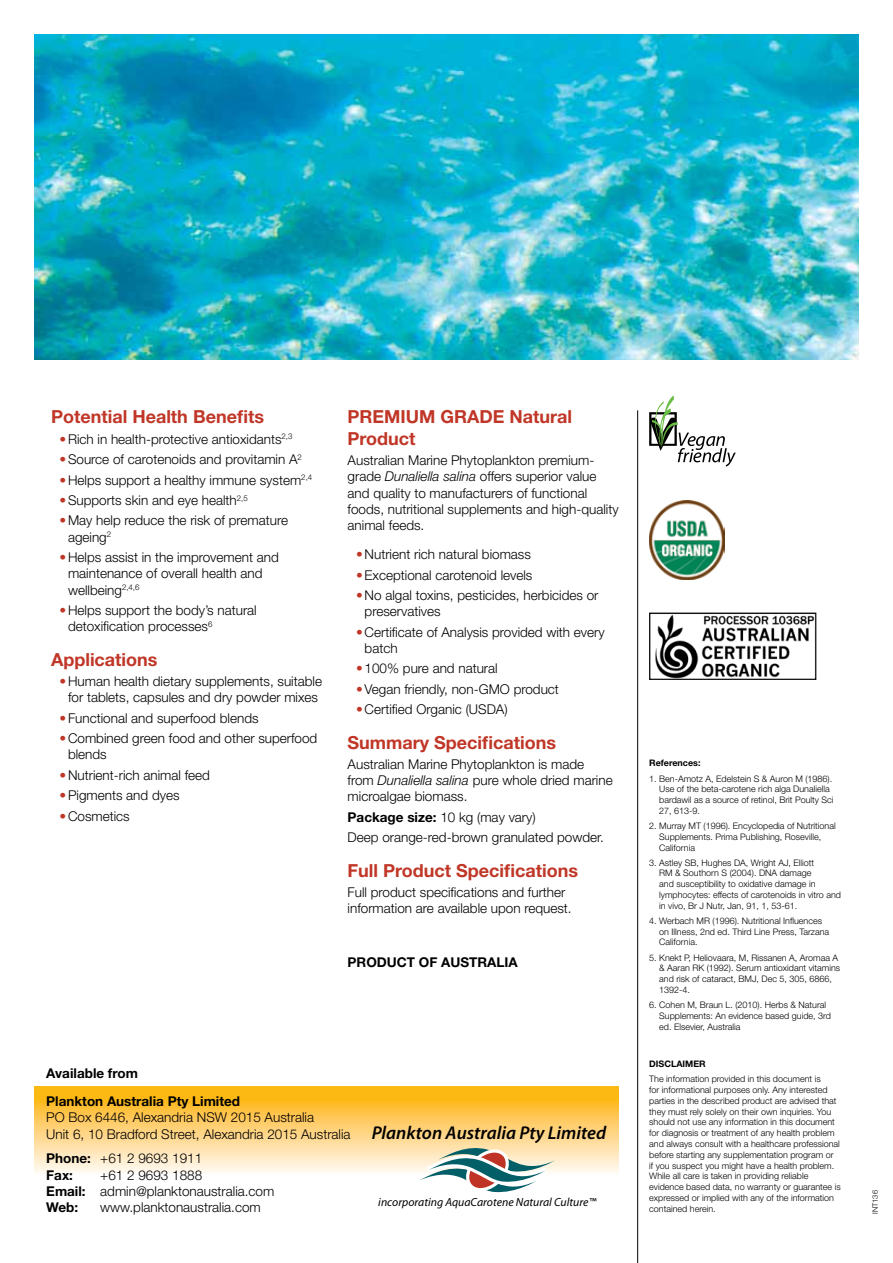
<style>
.page{position:relative;width:893px;height:1263px;background:#fff}
.page>*{position:absolute;margin:0;border:0;box-sizing:border-box;transform-origin:0 0}
.t1{font:italic 600 18.6px "Myriad Pro";color:#000}
.t2{font:700 18px/21.6px "Helvetica Neue LT Std";color:#c03627}
.t3{font:300 13.5px/16.2px "Helvetica Neue LT Std";color:#000}
.t4{font:700 13.5px/28px "Helvetica Neue LT Std";color:#000}
.t5{font:italic 11.7px "Myriad Pro";color:#000}
.t6{font:300 9px/10.8px "Helvetica Neue LT Std";color:#000}
.t7{font:700 9px "Helvetica Neue LT Std";color:#000}
.t8{font:300 7.5px "Helvetica Neue LT Std";color:#000}
.s1{color:#c03627}
.s2{font-style:italic}
.s3{font-weight:700}
</style>
<div class="page">
<svg style="left:34px;top:1086px;width:585px;height:87px;background:#fed171"></svg>
<svg style="left:649px;top:395px;width:87px;height:71px"></svg>
<img style="left:655px;top:615px;width:159px;height:63px">
<div style="left:649px;top:613px;width:167px;height:67px;border:1px solid #000"></div>
<img style="left:649px;top:500px;width:75px;height:79px">
<hr style="left:637px;top:410px;width:1px;height:853px;background:#000">
<img style="left:34px;top:34px;width:825px;height:325px">
<svg style="left:419px;top:1142px;width:136px;height:51px"></svg>
<h2 class="t2" style="left:51px;top:406px;width:214px">Potential Health Benefits</h2>
<p class="t3" style="left:60px;top:430px;width:234px"><span class="s1">•</span>Rich in health-protective antioxidants<sup>2,3</sup></p>
<p class="t3" style="left:60px;top:451px;width:244px"><span class="s1">•</span>Source of carotenoids and provitamin A<sup>2</sup></p>
<p class="t3" style="left:60px;top:471px;width:254px"><span class="s1">•</span>Helps support a healthy immune system<sup>2,4</sup></p>
<p class="t3" style="left:60px;top:492px;width:190px"><span class="s1">•</span>Supports skin and eye health<sup>2,5</sup></p>
<p class="t3" style="left:68px;top:512px;width:222px;text-indent:-9px"><span class="s1">•</span>May help reduce the risk of premature ageing<sup>2</sup></p>
<p class="t3" style="left:68px;top:549px;width:212px;text-indent:-9px"><span class="s1">•</span>Helps assist in the improvement and maintenance of overall health and wellbeing<sup>2,4,6</sup></p>
<p class="t3" style="left:68px;top:602px;width:190px;text-indent:-9px"><span class="s1">•</span>Helps support the body’s natural detoxification processes<sup>6</sup></p>
<h2 class="t2" style="left:51px;top:648px;width:108px">Applications</h2>
<p class="t3" style="left:60px;top:673px;width:264px;text-align:center"><span class="s1">•</span>Human health dietary supplements, suitable for tablets, capsules and dry powder mixes</p>
<p class="t3" style="left:60px;top:709px;width:201px"><span class="s1">•</span>Functional and superfood blends</p>
<p class="t3" style="left:68px;top:730px;width:251px;text-indent:-9px"><span class="s1">•</span>Combined green food and other superfood blends</p>
<p class="t3" style="left:60px;top:767px;width:152px"><span class="s1">•</span>Nutrient-rich animal feed</p>
<p class="t3" style="left:60px;top:787px;width:122px"><span class="s1">•</span>Pigments and dyes</p>
<p class="t3" style="left:60px;top:807px;width:72px"><span class="s1">•</span>Cosmetics</p>
<h2 class="t2" style="left:348px;top:406px;width:226px">PREMIUM GRADE Natural<br>Product</h2>
<p class="t3" style="left:348px;top:452px;width:272px">Australian Marine Phytoplankton premium&shy;grade <span class="s2">Dunaliella salina</span> offers superior value and quality to manufacturers of functional foods, nutritional supplements and high-quality animal feeds.</p>
<p class="t3" style="left:356px;top:546px;width:176px"><span class="s1">•</span>Nutrient rich natural biomass</p>
<p class="t3" style="left:356px;top:566px;width:178px"><span class="s1">•</span>Exceptional carotenoid levels</p>
<p class="t3" style="left:365px;top:587px;width:235px;text-indent:-9px"><span class="s1">•</span>No algal toxins, pesticides, herbicides or preservatives</p>
<p class="t3" style="left:365px;top:623px;width:242px;text-indent:-9px"><span class="s1">•</span>Certificate of Analysis provided with every batch</p>
<p class="t3" style="left:356px;top:660px;width:143px"><span class="s1">•</span>100% pure and natural</p>
<p class="t3" style="left:356px;top:680px;width:204px"><span class="s1">•</span>Vegan friendly, non-GMO product</p>
<p class="t3" style="left:356px;top:701px;width:153px"><span class="s1">•</span>Certified Organic (USDA)</p>
<h2 class="t2" style="left:348px;top:731px;width:210px">Summary Specifications</h2>
<p class="t3" style="left:348px;top:756px;width:267px">Australian Marine Phytoplankton is made from <span class="s2">Dunaliella salina</span> pure whole dried marine microalgae biomass.</p>
<p class="t3" style="left:348px;top:806px;width:258px;line-height:20.4px"><span class="s3">Package size:</span> 10 kg (may vary)<br>Deep orange-red-brown granulated powder.</p>
<h2 class="t2" style="left:348px;top:859px;width:232px">Full Product Specifications</h2>
<p class="t3" style="left:348px;top:884px;width:226px">Full product specifications and further information are available upon request.</p>
<p class="t4" style="left:348px;top:948px;width:172px">PRODUCT OF AUSTRALIA</p>
<p class="t4" style="left:46px;top:1059px;width:195px">Available from<br>Plankton Australia Pty Limited</p>
<p class="t3" style="left:46px;top:1109px;width:306px">PO Box 6446, Alexandria NSW 2015 Australia<br>Unit 6, 10 Bradford Street, Alexandria 2015 Australia</p>
<p class="t3" style="left:46px;top:1150px;width:157px"><span class="s3">Phone:</span> +61 2 9693 1911<br><span class="s3">Fax:</span></p>
<p class="t3" style="left:46px;top:1166px;width:230px;text-indent:54px">+61 2 9693 1888<br><span class="s3">Email:</span> admin@planktonaustralia.com<br><span class="s3">Web:</span></p>
<p class="t3" style="left:100px;top:1199px;width:162px">www.planktonaustralia.com</p>
<h1 class="t1" style="left:372px;top:1121px;width:236px">Plankton Australia Pty Limited</h1>
<p class="t5" style="left:378px;top:1195px;width:220px">incorporating AquaCarotene Natural Culture™</p>
<p class="t7" style="left:649px;top:758px;width:53px">References:</p>
<p class="t6" style="left:659px;top:773px;width:176px;text-indent:-10px">1. Ben-Amotz A, Edelstein S &amp; Auron M (1986).<br>Use of the beta-carotene rich alga Dunaliella bardawil as a source of retinol, Brit Poulty Sci 27, 613-9.</p>
<p class="t6" style="left:659px;top:820px;width:178px;text-indent:-10px">2. Murray MT (1996). Encyclopedia of Nutritional<br>Supplements. Prima Publishing, Roseville,<br>California</p>
<p class="t6" style="left:659px;top:857px;width:183px;text-indent:-10px">3. Astley SB, Hughes DA, Wright AJ, Elliott<br>RM &amp; Southorn S (2004). DNA damage<br>and susceptibility to oxidative damage in lymphocytes: effects of carotenoids in vitro and in vivo, Br J Nutr, Jan, 91, 1, 53-61.</p>
<p class="t6" style="left:659px;top:915px;width:172px;text-indent:-10px">4. Werbach MR (1996). Nutritional Influences on Illness, 2nd ed. Third Line Press, Tarzana<br>California.</p>
<p class="t6" style="left:659px;top:952px;width:183px;text-indent:-10px">5. Knekt P, Heliovaara, M, Rissanen A, Aromaa A &amp; Aaran RK (1992). Serum antioxidant vitamins and risk of cataract, BMJ, Dec 5, 305, 6866, 1392-4.</p>
<p class="t6" style="left:659px;top:999px;width:173px;text-indent:-10px">6. Cohen M, Braun L. (2010). Herbs &amp; Natural<br>Supplements: An evidence based guide, 3rd ed. Elsevier, Australia</p>
<p class="t7" style="left:649px;top:1058px;width:58px">DISCLAIMER</p>
<p class="t6" style="left:649px;top:1073px;width:193px">The information provided in this document is<br>for informational purposes only. Any interested parties in the described product are advised that they must rely solely on their own inquiries. You should not use any information in this document for diagnosis or treatment of any health problem and always consult with a healthcare professional before starting any supplementation program or<br>if you suspect you might have a health problem.<br>While all care is taken in providing reliable evidence based data, no warranty or guarantee is expressed or implied with any of the information contained herein.</p>
<p class="t8" style="left:870px;top:1214px;width:25px;rotate:-90deg">INT136</p>
</div>
